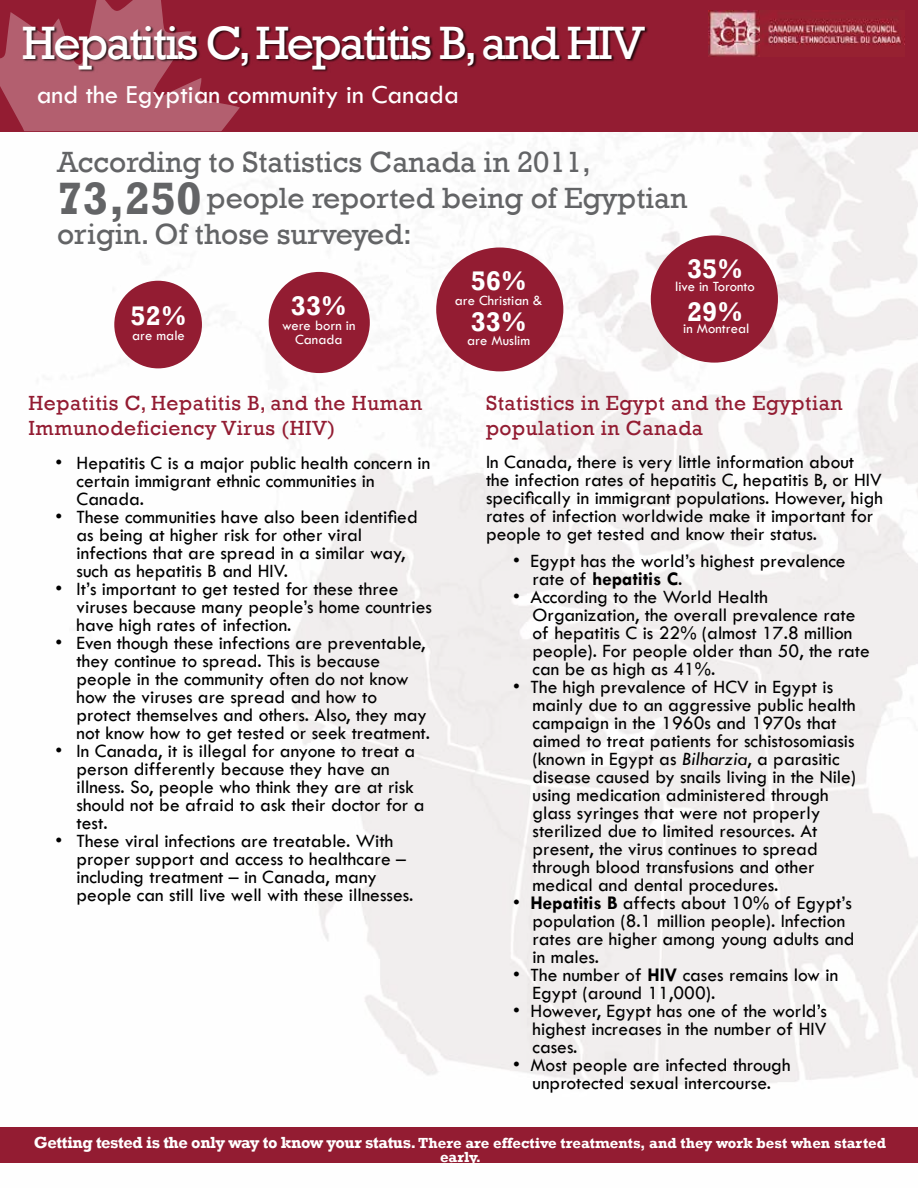
<style>
.page{position:relative;width:918px;height:1188px;background:#fff}
.page>*{position:absolute;margin:0;border:0;box-sizing:border-box;transform-origin:0 0}
.t1{font:48px "Rockwell";letter-spacing:-.05em;color:#fff}
.t2{font:30px/36px "Rockwell";color:#636466}
.t3{font:700 27.6px "Rockwell";color:#fff}
.t4{font:27px "Tw Cen";color:#fff}
.t5{font:21px/25.5px "Rockwell";letter-spacing:.025em;color:#931c32}
.t6{font:19.5px/18px "Tw Cen";color:#000}
.t7{font:700 15px/13.5px "Rockwell";color:#fff;text-align:center}
.t8{font:14.7px "Tw Cen";color:#fff}
.s1{font-weight:700;font-size:46.5px}
.s2{font-weight:700}
.s3{font-style:italic}
.s4{font-size:16.5px}
</style>
<div class="page">
<img style="left:0;top:131px;width:918px;height:997px">
<div style="left:0;top:0;width:918px;height:131px;background:#931c32"></div>
<svg style="left:0;top:0;width:240px;height:131px"></svg>
<img style="left:709px;top:11px;width:195px;height:45px">
<div style="left:23px;top:26px;width:626px;height:47px;background:#000;opacity:.74"></div>
<div style="left:114px;top:281px;width:88px;height:87px;background:#931c32;border-radius:50%"></div>
<div style="left:269px;top:272px;width:101px;height:101px;background:#931c32;border-radius:50%"></div>
<div style="left:436px;top:248px;width:127px;height:123px;background:#931c32;border-radius:50%"></div>
<div style="left:651px;top:235px;width:127px;height:128px;background:#931c32;border-radius:50%"></div>
<div style="left:0;top:1128px;width:918px;height:35px;background:#931c32"></div>
<p class="t1" style="left:22px;top:15px;width:625px">Hepatitis C, Hepatitis B, and HIV</p>
<p class="t4" style="left:37px;top:78px;width:424px">and the Egyptian community in Canada</p>
<p class="t2" style="left:57px;top:144px;width:632px">According to Statistics Canada in 2011,<br><span class="s1">73,250</span> people reported being of Egyptian origin. Of those surveyed:</p>
<p class="t3" style="left:471px;top:264px;width:58px">56%</p>
<p class="t8" style="left:455px;top:291px;width:89px">are Christian &amp;</p>
<p class="t3" style="left:471px;top:305px;width:58px">33%</p>
<p class="t8" style="left:467px;top:332px;width:65px">are Muslim</p>
<p class="t3" style="left:687px;top:252px;width:58px">35%</p>
<p class="t8" style="left:675px;top:277px;width:81px">live in Toronto</p>
<p class="t3" style="left:291px;top:289px;width:58px">33%</p>
<p class="t3" style="left:687px;top:295px;width:58px">29%</p>
<p class="t3" style="left:131px;top:299px;width:58px">52%</p>
<p class="t8" style="left:132px;top:326px;width:54px">are male</p>
<p class="t8" style="left:282px;top:316px;width:75px">were born in</p>
<p class="t8" style="left:683px;top:320px;width:68px">in Montreal</p>
<p class="t8" style="left:295px;top:331px;width:49px">Canada</p>
<p class="t5" style="left:29px;top:390px;width:395px">Hepatitis C, Hepatitis B, and the Human<br>Immunodeficiency Virus (HIV)</p>
<p class="t6" style="left:77px;top:454px;width:355px;text-indent:-21px">• Hepatitis C is a major public health concern in certain immigrant ethnic communities in<br>Canada.</p>
<p class="t6" style="left:77px;top:508px;width:343px;text-indent:-21px">• These communities have also been identified as being at higher risk for other viral infections that are spread in a similar way, such as hepatitis B and HIV.</p>
<p class="t6" style="left:77px;top:580px;width:357px;text-indent:-21px">• It’s important to get tested for these three viruses because many people’s home countries have high rates of infection.</p>
<p class="t6" style="left:77px;top:634px;width:355px;text-indent:-21px">• Even though these infections are preventable, they continue to spread. This is because people in the community often do not know how the viruses are spread and how to protect themselves and others. Also, they may not know how to get tested or seek treatment.</p>
<p class="t6" style="left:77px;top:742px;width:350px;text-indent:-21px">• In Canada, it is illegal for anyone to treat a person differently because they have an illness. So, people who think they are at risk should not be afraid to ask their doctor for a test.</p>
<p class="t6" style="left:77px;top:832px;width:338px;text-indent:-21px">• These viral infections are treatable. With proper support and access to healthcare – including treatment – in Canada, many people can still live well with these illnesses.</p>
<p class="t5" style="left:486px;top:390px;width:358px">Statistics in Egypt and the Egyptian population in Canada</p>
<p class="t6" style="left:486px;top:453px;width:399px">In Canada, there is very little information about<br>the infection rates of hepatitis C, hepatitis B, or HIV specifically in immigrant populations. However, high rates of infection worldwide make it important for people to get tested and know their status.</p>
<p class="t6" style="left:533px;top:552px;width:315px;text-indent:-20px">• Egypt has the world’s highest prevalence rate of <span class="s2">hepatitis C</span>.</p>
<p class="t6" style="left:533px;top:588px;width:339px;text-indent:-20px">• According to the World Health Organization, the overall prevalence rate of hepatitis C is 22% (almost 17.8 million people). For people older than 50, the rate can be as high as 41%.</p>
<p class="t6" style="left:533px;top:678px;width:325px;text-indent:-20px">• The high prevalence of HCV in Egypt is mainly due to an aggressive public health campaign in the 1960s and 1970s that aimed to treat patients for schistosomiasis (known in Egypt as <span class="s3">Bilharzia</span>, a parasitic disease caused by snails living in the Nile) using medication administered through glass syringes that were not properly sterilized due to limited resources. At present, the virus continues to spread through blood transfusions and other medical and dental procedures.</p>
<p class="t6" style="left:533px;top:894px;width:324px;text-indent:-20px">• <span class="s2">Hepatitis B</span> affects about 10% of Egypt’s population (8.1 million people). Infection rates are higher among young adults and in males.</p>
<p class="t6" style="left:533px;top:966px;width:307px;text-indent:-20px">• The number of <span class="s2">HIV</span> cases remains low in<br>Egypt (around 11,000).</p>
<p class="t6" style="left:533px;top:1002px;width:296px;text-align:justify;text-indent:-20px">• However, Egypt has one of the world’s highest increases in the number of HIV cases.</p>
<p class="t6" style="left:513px;top:1056px;width:279px;text-align:center">• Most people are infected through unprotected sexual intercourse.</p>
<p class="t7" style="left:34px;top:1137px;width:854px"><span class="s4">Getting tested is the only way to know your status.</span> There are effective treatments, and they work best when started early.</p>
</div>
